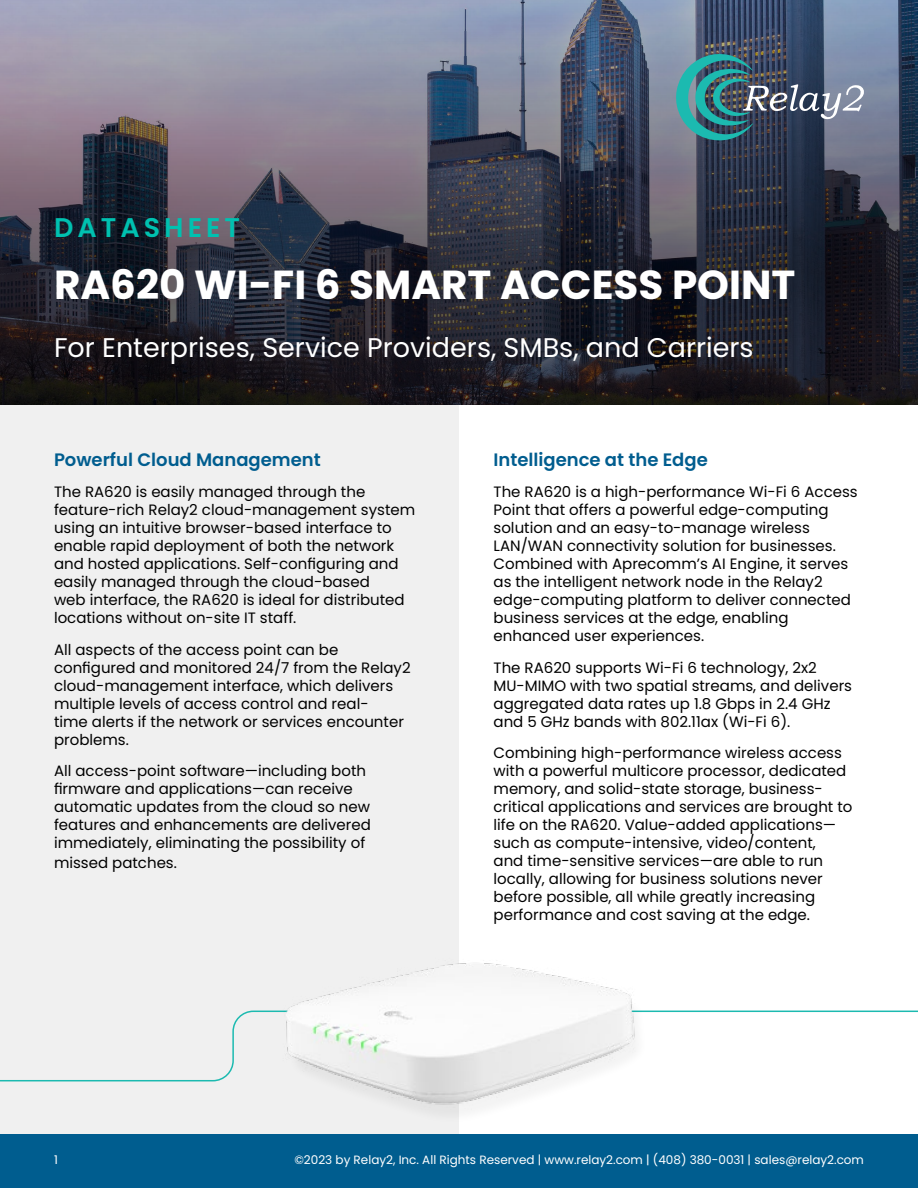
<style>
.page{position:relative;width:918px;height:1188px;background:#fff}
.page>*{position:absolute;margin:0;border:0;box-sizing:border-box;transform-origin:0 0}
.t1{font:700 40.5px "Poppins";color:#fff}
.t2{font:27px "Poppins";color:#fff}
.t3{font:600 27px "Poppins";letter-spacing:.15em;color:#00c1b0}
.t4{font:600 18px "Poppins";color:#005d8f}
.t5{font:15px/18px "Poppins";color:#000}
.t6{font:12px "Poppins";color:#fff}
</style>
<div class="page">
<div style="left:0;top:404px;width:459px;height:748px;background:#f0f0f0"></div>
<svg style="left:0;top:0;width:918px;height:404px;background:#484957"></svg>
<div style="left:0;top:1134px;width:918px;height:54px;background:#005d8f"></div>
<svg style="left:676px;top:54px;width:189px;height:86px;background:#517281"></svg>
<svg style="left:0;top:1010px;width:918px;height:72px"></svg>
<div style="left:286px;top:968px;width:362px;height:156px;background:#000;opacity:.05"></div>
<img style="left:274px;top:963px;width:370px;height:151px">
<h2 class="t3" style="left:54px;top:211px;width:188px">DATASHEET</h2>
<h1 class="t1" style="left:54px;top:261px;width:743px">RA620 WI-FI 6 SMART ACCESS POINT</h1>
<h2 class="t2" style="left:54px;top:332px;width:701px">For Enterprises, Service Providers, SMBs, and Carriers</h2>
<p class="t4" style="left:54px;top:449px;width:268px">Powerful Cloud Management</p>
<p class="t5" style="left:54px;top:483px;width:363px">The RA620 is easily managed through the feature-rich Relay2 cloud-management system using an intuitive browser-based interface to enable rapid deployment of both the network and hosted applications. Self-configuring and easily managed through the cloud-based<br>web interface, the RA620 is ideal for distributed locations without on-site IT staff.</p>
<p class="t5" style="left:54px;top:640px;width:358px">All aspects of the access point can be configured and monitored 24/7 from the Relay2 cloud-management interface, which delivers multiple levels of access control and real-<br>time alerts if the network or services encounter problems.</p>
<p class="t5" style="left:54px;top:762px;width:318px">All access-point software—including both firmware and applications—can receive automatic updates from the cloud so new features and enhancements are delivered immediately, eliminating the possibility of</p>
<p class="t5" style="left:54px;top:853px;width:124px">missed patches.</p>
<p class="t4" style="left:494px;top:449px;width:216px">Intelligence at the Edge</p>
<p class="t5" style="left:494px;top:483px;width:366px">The RA620 is a high-performance Wi-Fi 6 Access Point that offers a powerful edge-computing solution and an easy-to-manage wireless LAN/WAN connectivity solution for businesses.<br>Combined with Aprecomm’s AI Engine, it serves as the intelligent network node in the Relay2 edge-computing platform to deliver connected business services at the edge, enabling enhanced user experiences.</p>
<p class="t5" style="left:494px;top:658px;width:360px">The RA620 supports Wi-Fi 6 technology, 2x2<br>MU-MIMO with two spatial streams, and delivers aggregated data rates up 1.8 Gbps in 2.4 GHz and 5 GHz bands with 802.11ax (Wi-Fi 6).</p>
<p class="t5" style="left:494px;top:744px;width:360px">Combining high-performance wireless access with a powerful multicore processor, dedicated memory, and solid-state storage, business&shy;critical applications and services are brought to life on the RA620. Value-added applications— such as compute-intensive, video/content,<br>and time-sensitive services—are able to run locally, allowing for business solutions never before possible, all while greatly increasing performance and cost saving at the edge.</p>
<p class="t6" style="left:54px;top:1153px;width:5px">1</p>
<p class="t6" style="left:294px;top:1153px;width:571px">©2023 by Relay2, Inc. All Rights Reserved | www.relay2.com | (408) 380-0031 | sales@relay2.com</p>
</div>
